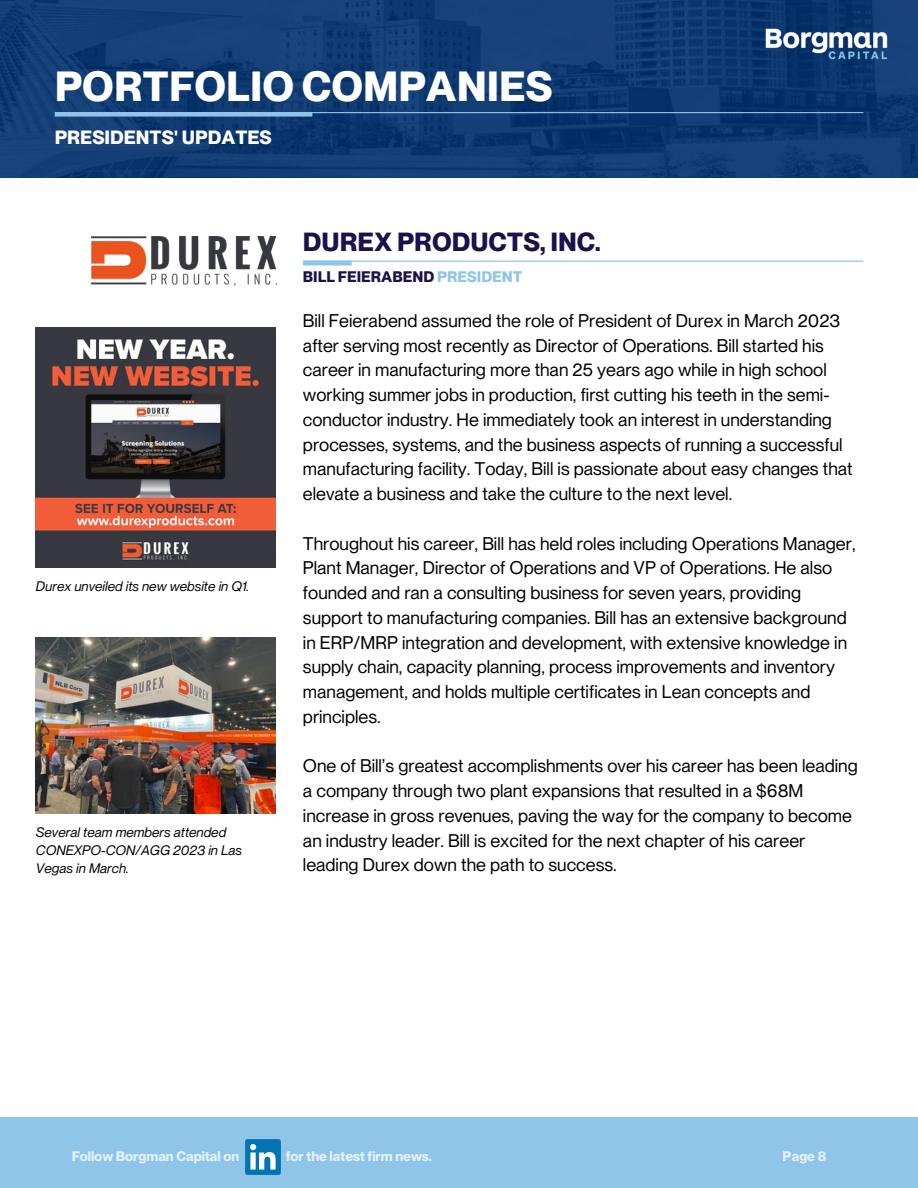
<style>
.page{position:relative;width:918px;height:1188px;background:#fff}
.page>*{position:absolute;margin:0;border:0;box-sizing:border-box;transform-origin:0 0}
.t1{font:700 41.25px "PP Neue Montreal";color:#fff}
.t2{font:700 25.65px "PP Neue Montreal";color:#19124b}
.t3{font:700 18.75px "PP Neue Montreal";color:#fff}
.t4{font:18px/24.8px "PP Neue Montreal";color:#000}
.t5{font:700 15px "PP Neue Montreal";color:#19124b}
.t6{font:700 13.65px "PP Neue Montreal";color:#fff}
.t7{font:italic 13.5px/18px "PP Neue Montreal";color:#000}
.s1{color:#8fc5e8}
</style>
<div class="page">
<img style="left:0;top:0;width:918px;height:178px">
<hr style="left:55px;top:112px;width:808px;height:1px;background:#8fc5e8">
<div style="left:55px;top:112px;width:257px;height:5px;background:#8fc5e8"></div>
<img style="left:764px;top:26px;width:124px;height:37px">
<div style="left:0;top:1118px;width:918px;height:70px;background:#8fc5e8"></div>
<img style="left:92px;top:236px;width:184px;height:50px">
<hr style="left:304px;top:261px;width:559px;height:1px;background:#8fc5e8">
<hr style="left:303px;top:261px;width:49px;height:4px;background:#8fc5e8">
<img style="left:245px;top:1139px;width:35px;height:35px">
<img style="left:36px;top:328px;width:240px;height:239px">
<img style="left:36px;top:637px;width:240px;height:177px">
<h1 class="t1" style="left:55px;top:62px;width:499px">PORTFOLIO COMPANIES</h1>
<p class="t3" style="left:55px;top:126px;width:218px">PRESIDENTS' UPDATES</p>
<p class="t7" style="left:36px;top:577px;width:215px">Durex unveiled its new website in Q1.</p>
<p class="t7" style="left:36px;top:823px;width:208px">Several team members attended<br>CONEXPO-CON/AGG 2023 in Las<br>Vegas in March.</p>
<h2 class="t2" style="left:303px;top:226px;width:299px">DUREX PRODUCTS, INC.</h2>
<p class="t5" style="left:303px;top:268px;width:221px">BILL FEIERABEND <span class="s1">PRESIDENT</span></p>
<p class="t4" style="left:303px;top:308px;width:551px">Bill Feierabend assumed the role of President of Durex in March 2023 after serving most recently as Director of Operations. Bill started his career in manufacturing more than 25 years ago while in high school working summer jobs in production, first cutting his teeth in the semi&shy;conductor industry. He immediately took an interest in understanding processes, systems, and the business aspects of running a successful manufacturing facility. Today, Bill is passionate about easy changes that elevate a business and take the culture to the next level.</p>
<p class="t4" style="left:303px;top:531px;width:554px">Throughout his career, Bill has held roles including Operations Manager, Plant Manager, Director of Operations and VP of Operations. He also founded and ran a consulting business for seven years, providing support to manufacturing companies. Bill has an extensive background in ERP/MRP integration and development, with extensive knowledge in supply chain, capacity planning, process improvements and inventory management, and holds multiple certificates in Lean concepts and principles.</p>
<p class="t4" style="left:303px;top:754px;width:556px">One of Bill’s greatest accomplishments over his career has been leading a company through two plant expansions that resulted in a $68M increase in gross revenues, paving the way for the company to become an industry leader. Bill is excited for the next chapter of his career leading Durex down the path to success.</p>
<p class="t6" style="left:71px;top:1148px;width:169px">Follow Borgman Capital on</p>
<p class="t6" style="left:286px;top:1148px;width:148px">for the latest firm news.</p>
<p class="t6" style="left:783px;top:1148px;width:45px">Page 8</p>
</div>
